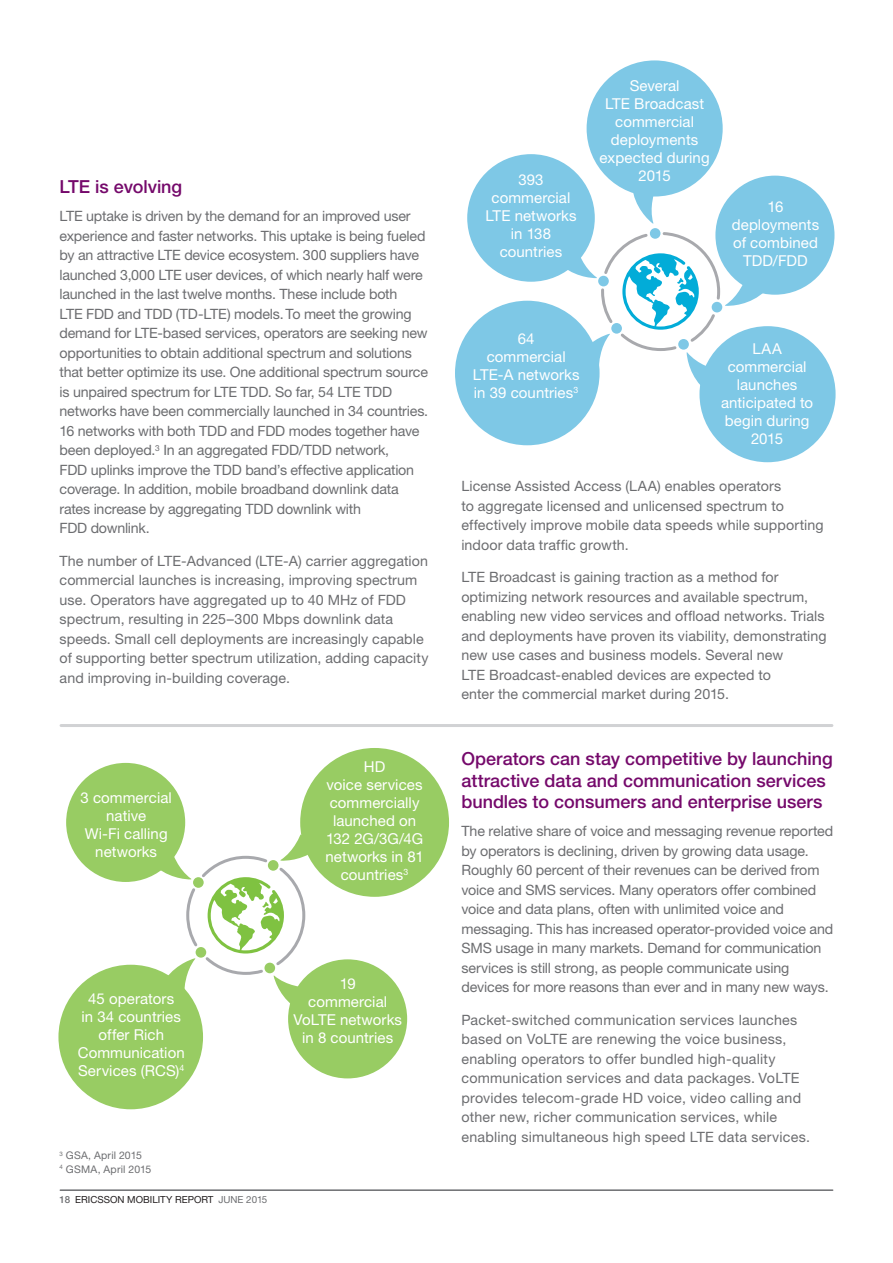
<style>
.page{position:relative;width:893px;height:1263px;background:#fff}
.page>*{position:absolute;margin:0;border:0;box-sizing:border-box;transform-origin:0 0}
.t1{font:500 18px/21.6px "Ericsson Sans";color:#75096b}
.t2{font:15px/18px "Ericsson Sans";letter-spacing:.005em;color:#fff;text-align:center}
.t3{font:14.25px/19.5px "Ericsson Sans";letter-spacing:-.005em;color:#6c6d70}
.t4{font:14.25px/19.5px "Ericsson Sans";letter-spacing:.015em;color:#6c6d70}
.t5{font:10.5px/13.5px "Ericsson Sans";letter-spacing:.02em;color:#6c6d70}
.t6{font:9.75px "Ericsson Sans";color:#231f20}
.s1{font-weight:500;color:#6c6d70}
.s2{color:#6c6d70}
</style>
<div class="page">
<hr style="left:60px;top:1189px;width:773px;height:2px;background:#6c6d70">
<hr style="left:61px;top:724px;width:771px;height:3px;background:#d1d2d4">
<div style="left:58px;top:965px;width:145px;height:144px;background:#98cc63;border-radius:50%"></div>
<div style="left:66px;top:763px;width:119px;height:119px;background:#98cc63;border-radius:50%"></div>
<div style="left:288px;top:959px;width:119px;height:119px;background:#98cc63;border-radius:50%"></div>
<div style="left:300px;top:748px;width:149px;height:149px;background:#98cc63;border-radius:50%"></div>
<div style="left:455px;top:301px;width:145px;height:144px;background:#7ec8e6;border-radius:50%"></div>
<div style="left:699px;top:326px;width:137px;height:136px;background:#7ec8e6;border-radius:50%"></div>
<div style="left:587px;top:60px;width:136px;height:137px;background:#7ec8e6;border-radius:50%"></div>
<div style="left:715px;top:176px;width:119px;height:119px;background:#7ec8e6;border-radius:50%"></div>
<svg style="left:632px;top:192px;width:23px;height:32px"></svg>
<div style="left:467px;top:154px;width:128px;height:128px;background:#7ec8e6;border-radius:50%"></div>
<div style="left:650px;top:228px;width:10px;height:11px;background:#7ec8e6;border-radius:50%"></div>
<svg style="left:152px;top:834px;width:169px;height:176px"></svg>
<svg style="left:557px;top:230px;width:208px;height:161px"></svg>
<p class="t1" style="left:60px;top:176px;width:124px">LTE is evolving</p>
<p class="t3" style="left:60px;top:207px;width:370px">LTE uptake is driven by the demand for an improved user experience and faster networks. This uptake is being fueled by an attractive LTE device ecosystem. 300 suppliers have launched 3,000 LTE user devices, of which nearly half were launched in the last twelve months. These include both<br>LTE FDD and TDD (TD-LTE) models.To meet the growing demand for LTE-based services, operators are seeking new opportunities to obtain additional spectrum and solutions that better optimize its use. One additional spectrum source is unpaired spectrum for LTE TDD. So far, 54 LTE TDD networks have been commercially launched in 34 countries.<br>16 networks with both TDD and FDD modes together have been deployed.<sup>3</sup> In an aggregated FDD/TDD network,<br>FDD uplinks improve the TDD band’s effective application coverage. In addition, mobile broadband downlink data rates increase by aggregating TDD downlink with<br>FDD downlink.</p>
<p class="t3" style="left:60px;top:551px;width:371px">The number of LTE-Advanced (LTE-A) carrier aggregation commercial launches is increasing, improving spectrum use. Operators have aggregated up to 40 MHz of FDD spectrum, resulting in 225–300 Mbps downlink data speeds. Small cell deployments are increasingly capable of supporting better spectrum utilization, adding capacity and improving in-building coverage.</p>
<p class="t2" style="left:80px;top:789px;width:93px">3 commercial native<br>Wi-Fi calling networks</p>
<p class="t2" style="left:326px;top:758px;width:100px">HD<br>voice services commercially launched on<br>132 2G/3G/4G networks in 81 countries<sup>3</sup></p>
<p class="t2" style="left:78px;top:990px;width:108px">45 operators<br>in 34 countries offer Rich<br>Communication<br>Services (RCS)<sup>4</sup></p>
<p class="t2" style="left:293px;top:975px;width:110px">19<br>commercial<br>VoLTE networks in 8 countries</p>
<p class="t5" style="left:60px;top:1149px;width:93px"><sup>3</sup> GSA, April 2015<br><sup>4</sup> GSMA, April 2015</p>
<p class="t6" style="left:60px;top:1194px;width:209px"><span class="s1">18</span> ERICSSON MOBILITY REPORT <span class="s2">JUNE 2015</span></p>
<p class="t2" style="left:485px;top:170px;width:93px">393 commercial<br>LTE networks in 138 countries</p>
<p class="t2" style="left:600px;top:77px;width:111px">Several<br>LTE Broadcast commercial deployments expected during<br>2015</p>
<p class="t2" style="left:732px;top:198px;width:89px">16 deployments of combined<br>TDD/FDD</p>
<p class="t2" style="left:473px;top:330px;width:108px">64<br>commercial<br>LTE-A networks in 39 countries<sup>3</sup></p>
<p class="t2" style="left:721px;top:340px;width:94px">LAA commercial launches anticipated to begin during<br>2015</p>
<p class="t3" style="left:461px;top:477px;width:364px">License Assisted Access (LAA) enables operators<br>to aggregate licensed and unlicensed spectrum to effectively improve mobile data speeds while supporting indoor data traffic growth.</p>
<p class="t3" style="left:461px;top:567px;width:367px">LTE Broadcast is gaining traction as a method for optimizing network resources and available spectrum, enabling new video services and offload networks. Trials and deployments have proven its viability, demonstrating new use cases and business models. Several new<br>LTE Broadcast-enabled devices are expected to<br>enter the commercial market during 2015.</p>
<p class="t1" style="left:461px;top:748px;width:373px">Operators can stay competitive by launching attractive data and communication services bundles to consumers and enterprise users</p>
<p class="t3" style="left:461px;top:822px;width:373px">The relative share of voice and messaging revenue reported by operators is declining, driven by growing data usage.<br>Roughly 60 percent of their revenues can be derived from voice and SMS services. Many operators offer combined voice and data plans, often with unlimited voice and messaging. This has increased operator-provided voice and SMS usage in many markets. Demand for communication services is still strong, as people communicate using devices for more reasons than ever and in many new ways.</p>
<p class="t4" style="left:461px;top:1010px;width:350px">Packet-switched communication services launches based on VoLTE are renewing the voice business, enabling operators to offer bundled high-quality communication services and data packages. VoLTE provides telecom-grade HD voice, video calling and other new, richer communication services, while enabling simultaneous high speed LTE data services.</p>
</div>
